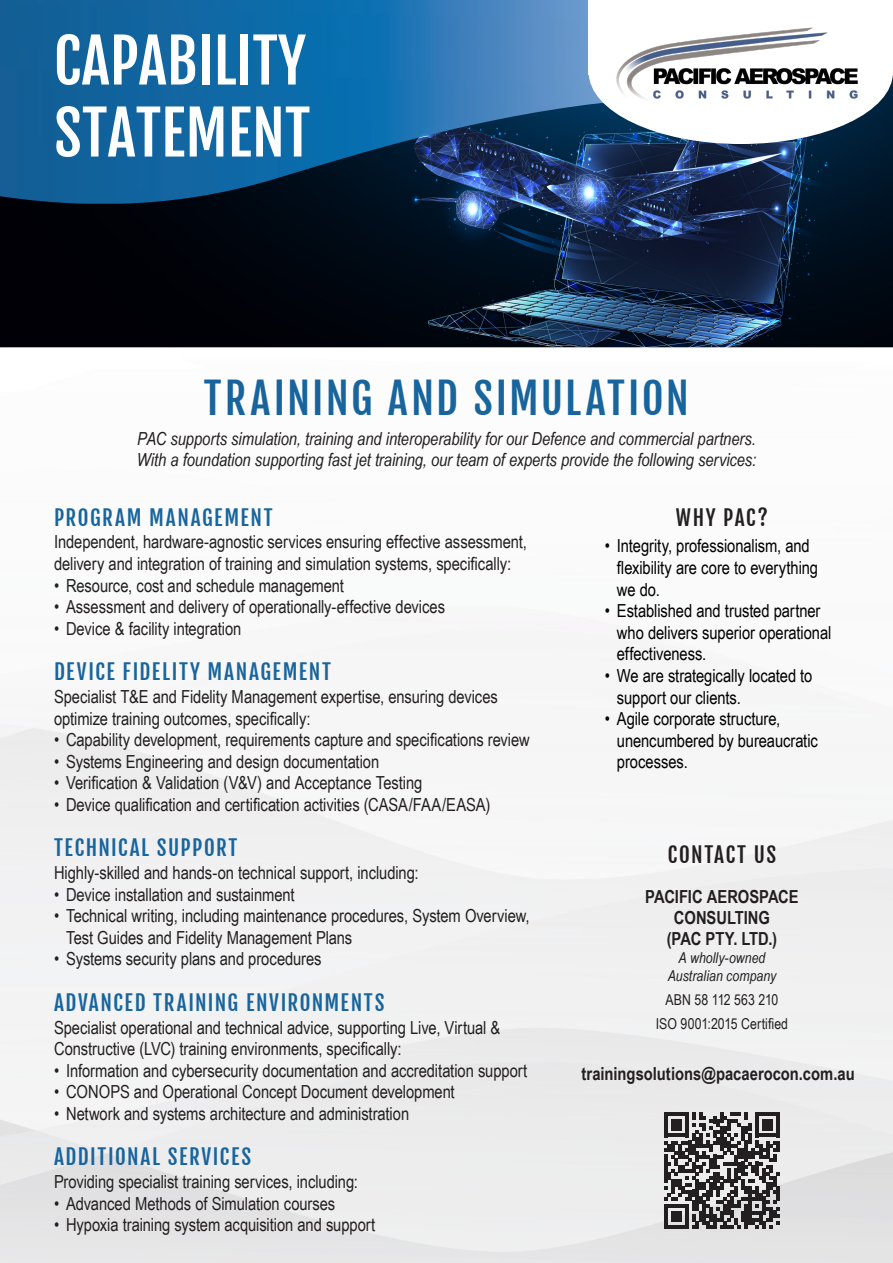
<style>
.page{position:relative;width:893px;height:1263px;background:#fff}
.page>*{position:absolute;margin:0;border:0;box-sizing:border-box;transform-origin:0 0}
.t1{font:60px/72px "Fjalla One";color:#fff}
.t2{font:42px "Fjalla One";letter-spacing:.06em;color:#18649d}
.t3{font:21px "Fjalla One";letter-spacing:.075em;color:#18649d}
.t4{font:21px "Fjalla One";letter-spacing:.075em;color:#231f20}
.t5{font:18px/21.6px "Arial Narrow";letter-spacing:-.005em;color:#231f20}
.t6{font:18px/21.6px "Arial Narrow";letter-spacing:-.005em;color:#000}
.t7{font:italic 18px/21px "Arial Narrow";letter-spacing:-.005em;color:#231f20}
.t8{font:700 18px/21px "Arial Narrow";color:#231f20;text-align:center}
.t9{font:15px "Arial Narrow";letter-spacing:.005em;color:#231f20}
.t10{font:italic 15px "Arial Narrow";color:#231f20}
</style>
<div class="page">
<img style="left:0;top:78px;width:893px;height:1185px">
<img style="left:309px;top:107px;width:497px;height:97px">
<img style="left:0;top:0;width:309px;height:204px">
<div style="left:308px;top:0;width:73px;height:169px;background:#076eaf"></div>
<img style="left:380px;top:0;width:96px;height:148px">
<img style="left:475px;top:0;width:97px;height:124px">
<img style="left:571px;top:0;width:37px;height:107px">
<div style="left:589px;top:0;width:304px;height:74px;background:#fff"></div>
<div style="left:589px;top:0;width:304px;height:144px;background:#fff;border-radius:50%"></div>
<img style="left:616px;top:27px;width:242px;height:72px">
<svg style="left:664px;top:1113px;width:116px;height:115px;background:#737172"></svg>
<p class="t1" style="left:54px;top:25px;width:258px">CAPABILITY<br>STATEMENT</p>
<p class="t2" style="left:204px;top:373px;width:487px">TRAINING AND SIMULATION</p>
<p class="t7" style="left:137px;top:428px;width:621px">PAC supports simulation, training and interoperability for our Defence and commercial partners.<br>With a foundation supporting fast jet training, our team of experts provide the following services:</p>
<p class="t3" style="left:54px;top:504px;width:220px">PROGRAM MANAGEMENT</p>
<p class="t5" style="left:54px;top:531px;width:474px">Independent, hardware-agnostic services ensuring effective assessment, delivery and integration of training and simulation systems, specifically:</p>
<p class="t5" style="left:54px;top:574px;width:291px">• Resource, cost and schedule management</p>
<p class="t5" style="left:54px;top:595px;width:393px">• Assessment and delivery of operationally-effective devices</p>
<p class="t5" style="left:54px;top:617px;width:189px">• Device &amp; facility integration</p>
<p class="t3" style="left:54px;top:659px;width:278px">DEVICE FIDELITY MANAGEMENT</p>
<p class="t5" style="left:54px;top:685px;width:445px">Specialist T&amp;E and Fidelity Management expertise, ensuring devices optimize training outcomes, specifically:</p>
<p class="t5" style="left:54px;top:728px;width:477px">• Capability development, requirements capture and specifications review</p>
<p class="t5" style="left:54px;top:750px;width:327px">• Systems Engineering and design documentation</p>
<p class="t5" style="left:54px;top:771px;width:370px">• Verification &amp; Validation (V&amp;V) and Acceptance Testing</p>
<p class="t5" style="left:54px;top:793px;width:438px">• Device qualification and certification activities (CASA/FAA/EASA)</p>
<p class="t3" style="left:54px;top:835px;width:185px">TECHNICAL SUPPORT</p>
<p class="t5" style="left:54px;top:861px;width:366px">Highly-skilled and hands-on technical support, including:</p>
<p class="t5" style="left:54px;top:883px;width:242px">• Device installation and sustainment</p>
<p class="t5" style="left:66px;top:904px;width:465px;text-indent:-12px">• Technical writing, including maintenance procedures, System Overview,<br>Test Guides and Fidelity Management Plans</p>
<p class="t5" style="left:54px;top:948px;width:269px">• Systems security plans and procedures</p>
<p class="t3" style="left:54px;top:989px;width:332px">ADVANCED TRAINING ENVIRONMENTS</p>
<p class="t5" style="left:54px;top:1016px;width:448px">Specialist operational and technical advice, supporting Live, Virtual &amp;<br>Constructive (LVC) training environments, specifically:</p>
<p class="t5" style="left:54px;top:1059px;width:475px">• Information and cybersecurity documentation and accreditation support</p>
<p class="t5" style="left:54px;top:1080px;width:402px">• CONOPS and Operational Concept Document development</p>
<p class="t5" style="left:54px;top:1102px;width:357px">• Network and systems architecture and administration</p>
<p class="t3" style="left:54px;top:1144px;width:199px">ADDITIONAL SERVICES</p>
<p class="t5" style="left:54px;top:1170px;width:305px">Providing specialist training services, including:</p>
<p class="t5" style="left:54px;top:1192px;width:283px">• Advanced Methods of Simulation courses</p>
<p class="t5" style="left:54px;top:1213px;width:323px">• Hypoxia training system acquisition and support</p>
<p class="t4" style="left:676px;top:504px;width:93px">WHY PAC?</p>
<p class="t6" style="left:617px;top:535px;width:203px;text-indent:-12px">• Integrity, professionalism, and flexibility are core to everything we do.</p>
<p class="t6" style="left:617px;top:599px;width:216px;text-indent:-12px">• Established and trusted partner who delivers superior operational effectiveness.</p>
<p class="t6" style="left:617px;top:664px;width:197px;text-indent:-12px">• We are strategically located to support our clients.</p>
<p class="t6" style="left:617px;top:707px;width:203px;text-indent:-12px">• Agile corporate structure, unencumbered by bureaucratic processes.</p>
<p class="t4" style="left:668px;top:842px;width:110px">CONTACT US</p>
<p class="t8" style="left:645px;top:885px;width:155px">PACIFIC AEROSPACE<br>CONSULTING</p>
<p class="t8" style="left:667px;top:927px;width:112px">(PAC PTY. LTD.)</p>
<p class="t10" style="left:678px;top:947px;width:88px">A wholly-owned</p>
<p class="t10" style="left:668px;top:965px;width:110px">Australian company</p>
<p class="t9" style="left:665px;top:988px;width:114px">ABN 58 112 563 210</p>
<p class="t9" style="left:656px;top:1012px;width:134px">ISO 9001:2015 Certified</p>
<p class="t8" style="left:581px;top:1062px;width:275px">trainingsolutions@pacaerocon.com.au</p>
</div>
